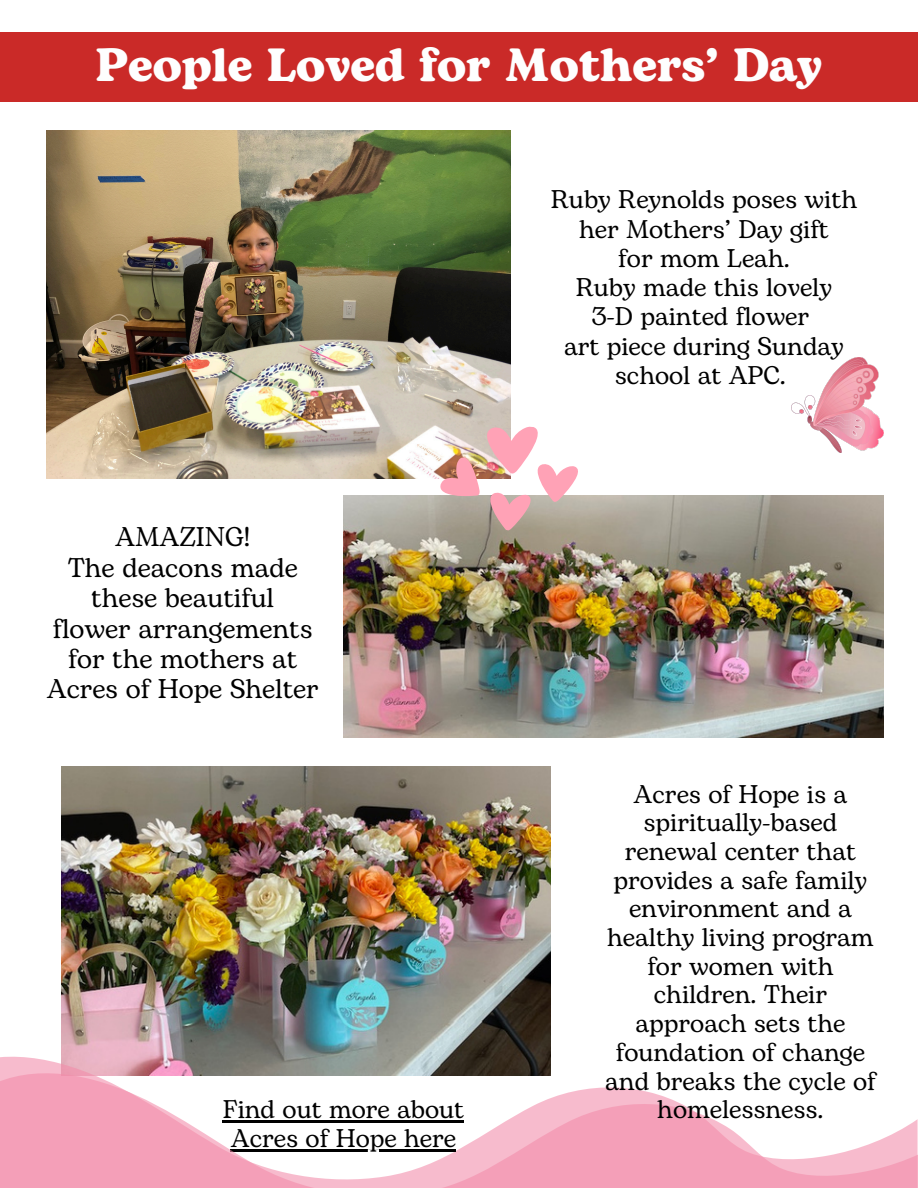
<style>
.page{position:relative;width:918px;height:1188px;background:#fff}
.page>*{position:absolute;margin:0;border:0;box-sizing:border-box;transform-origin:0 0}
.t1{font:700 46.5px "Bogart";color:#fefefe}
.t2{font:27px "Bogart";color:#000}
.t3{font:25.5px/28.7px "Bogart";color:#000;text-align:center}
</style>
<div class="page">
<img style="left:344px;top:496px;width:540px;height:241px">
<img style="left:47px;top:131px;width:463px;height:347px">
<img style="left:61px;top:767px;width:490px;height:140px">
<div style="left:0;top:32px;width:918px;height:70px;background:#ca2a28"></div>
<img style="left:792px;top:358px;width:92px;height:94px">
<svg style="left:434px;top:414px;width:150px;height:126px"></svg>
<img style="left:61px;top:907px;width:490px;height:16px">
<img style="left:0;top:923px;width:918px;height:265px">
<p class="t1" style="left:96px;top:32px;width:728px">People Loved for Mothers’ Day</p>
<p class="t2" style="left:115px;top:518px;width:136px">AMAZING!</p>
<p class="t2" style="left:68px;top:548px;width:232px">The deacons made</p>
<p class="t2" style="left:91px;top:579px;width:184px">these beautiful</p>
<p class="t2" style="left:53px;top:609px;width:261px">flower arrangements</p>
<p class="t2" style="left:68px;top:639px;width:231px">for the mothers at</p>
<p class="t2" style="left:47px;top:670px;width:273px">Acres of Hope Shelter</p>
<p class="t3" style="left:223px;top:1096px;width:243px">Find out more about</p>
<p class="t3" style="left:231px;top:1125px;width:227px">Acres of Hope here</p>
<p class="t3" style="left:551px;top:187px;width:308px">Ruby Reynolds poses with</p>
<p class="t3" style="left:579px;top:216px;width:251px">her Mothers’ Day gift</p>
<p class="t3" style="left:618px;top:245px;width:173px">for mom Leah.</p>
<p class="t3" style="left:576px;top:274px;width:258px">Ruby made this lovely</p>
<p class="t3" style="left:591px;top:304px;width:219px">3-D painted flower</p>
<p class="t3" style="left:564px;top:333px;width:281px">art piece during Sunday</p>
<p class="t3" style="left:615px;top:362px;width:172px">school at APC.</p>
<p class="t3" style="left:605px;top:781px;width:272px">Acres of Hope is a spiritually-based renewal center that provides a safe family environment and a healthy living program for women with children. Their approach sets the foundation of change and breaks the cycle of homelessness.</p>
</div>
